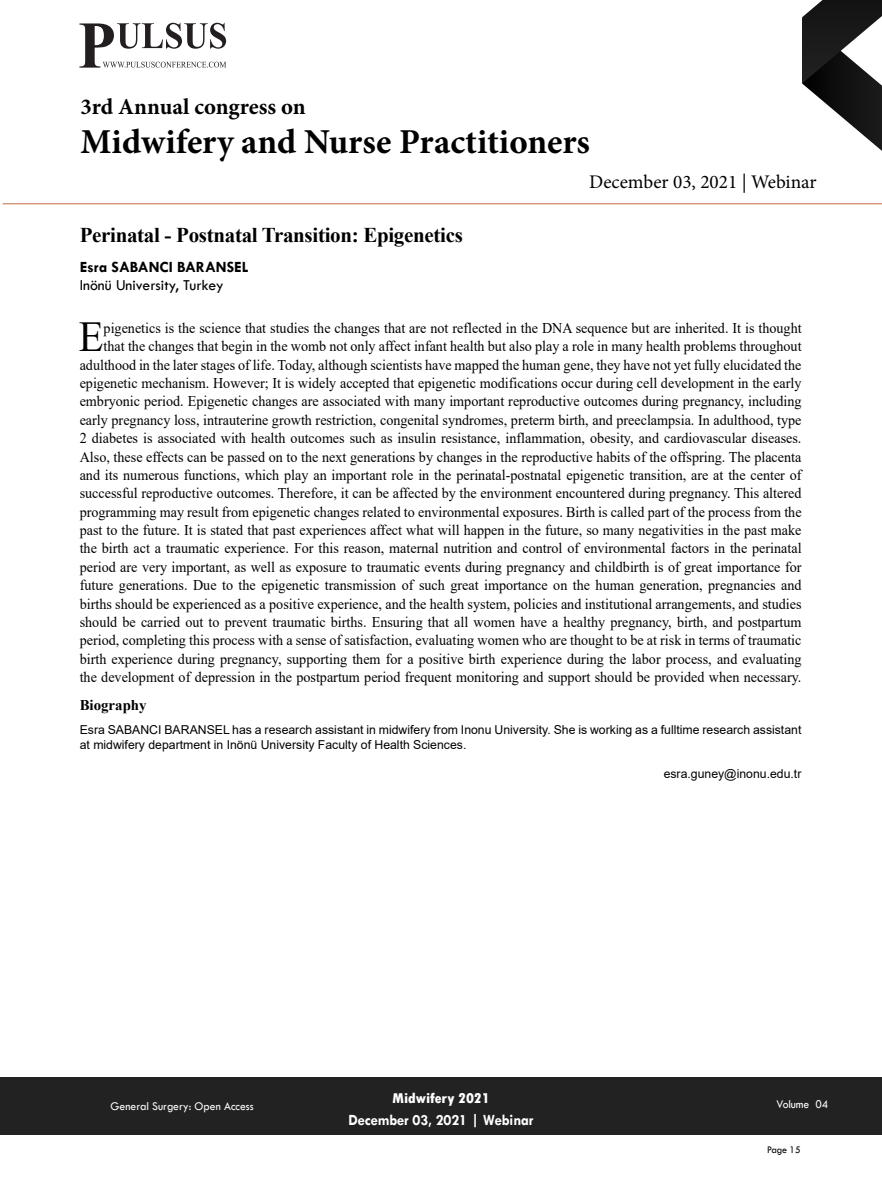
<style>
.page{position:relative;width:882px;height:1197px;background:#fff}
.page>*{position:absolute;margin:0;border:0;box-sizing:border-box;transform-origin:0 0}
.t1{font:42.7px "Times New Roman";color:#000;scale:.95 1}
.t2{font:700 35px "Minion Pro";color:#000}
.t3{font:700 22.75px "Minion Pro";color:#000}
.t4{font:700 21px "Times New Roman";letter-spacing:-.015em;color:#000}
.t5{font:19.25px "Minion Pro";color:#000}
.t6{font:700 15.75px "Tw Cen";letter-spacing:-.01em;color:#fff;scale:.95 1}
.t7{font:15.75px "Tw Cen";color:#000}
.t8{font:700 15.75px "Tw Cen";color:#000}
.t9{font:14.88px/18.4px "Times New Roman";color:#000;text-align:right;scale:.95 1}
.t10{font:800 condensed 14.88px "Tw Cen";letter-spacing:-.01em;color:#fff;scale:1.1 1}
.t11{font:700 14.88px "Times New Roman";color:#000}
.t12{font:12.25px/15.8px "Arial";color:#000}
.t13{font:12.25px "Tw Cen";color:#fff;scale:.95 1}
.t14{font:10.5px "Tw Cen";letter-spacing:-.02em;color:#000;scale:.95 1}
</style>
<div class="page">
<svg style="left:802px;top:0;width:80px;height:151px"></svg>
<div style="left:0;top:1077px;width:882px;height:58px;background:#222223"></div>
<svg style="left:79px;top:23px;width:147px;height:45px"></svg>
<hr style="left:3px;top:204px;width:879px;height:1px;background:#c56a3b">
<h3 class="t3" style="left:81px;top:91px;width:227px">3rd Annual congress on</h3>
<h2 class="t2" style="left:81px;top:117px;width:511px">Midwifery and Nurse Practitioners</h2>
<p class="t5" style="left:589px;top:169px;width:229px">December 03, 2021 | Webinar</p>
<h3 class="t4" style="left:80px;top:220px;width:385px">Perinatal - Postnatal Transition: Epigenetics</h3>
<p class="t8" style="left:80px;top:258px;width:170px">Esra SABANCI BARANSEL</p>
<p class="t7" style="left:80px;top:275px;width:145px">Inönü University, Turkey</p>
<h1 class="t1" style="left:79px;top:307px;width:28px">E</h1>
<p class="t9" style="left:80px;top:318px;width:761px">pigenetics is the science that studies the changes that are not reflected in the DNA sequence but are inherited. It is thought that the changes that begin in the womb not only affect infant health but also play a role in many health problems throughout adulthood in the later stages of life. Today, although scientists have mapped the human gene, they have not yet fully elucidated the epigenetic mechanism. However; It is widely accepted that epigenetic modifications occur during cell development in the early embryonic period. Epigenetic changes are associated with many important reproductive outcomes during pregnancy, including early pregnancy loss, intrauterine growth restriction, congenital syndromes, preterm birth, and preeclampsia. In adulthood, type 2 diabetes is associated with health outcomes such as insulin resistance, inflammation, obesity, and cardiovascular diseases.<br>Also, these effects can be passed on to the next generations by changes in the reproductive habits of the offspring. The placenta and its numerous functions, which play an important role in the perinatal-postnatal epigenetic transition, are at the center of successful reproductive outcomes. Therefore, it can be affected by the environment encountered during pregnancy. This altered programming may result from epigenetic changes related to environmental exposures. Birth is called part of the process from the past to the future. It is stated that past experiences affect what will happen in the future, so many negativities in the past make the birth act a traumatic experience. For this reason, maternal nutrition and control of environmental factors in the perinatal period are very important, as well as exposure to traumatic events during pregnancy and childbirth is of great importance for future generations. Due to the epigenetic transmission of such great importance on the human generation, pregnancies and births should be experienced as a positive experience, and the health system, policies and institutional arrangements, and studies should be carried out to prevent traumatic births. Ensuring that all women have a healthy pregnancy, birth, and postpartum period, completing this process with a sense of satisfaction, evaluating women who are thought to be at risk in terms of traumatic birth experience during pregnancy, supporting them for a positive birth experience during the labor process, and evaluating the development of depression in the postpartum period frequent monitoring and support should be provided when necessary.</p>
<p class="t11" style="left:80px;top:695px;width:68px">Biography</p>
<p class="t12" style="left:80px;top:721px;width:723px">Esra SABANCI BARANSEL has a research assistant in midwifery from Inonu University. She is working as a fulltime research assistant at midwifery department in Inönü University Faculty of Health Sciences.</p>
<p class="t12" style="left:664px;top:765px;width:139px">esra.guney@inonu.edu.tr</p>
<p class="t10" style="left:392px;top:1089px;width:90px">Midwifery 2021</p>
<p class="t6" style="left:348px;top:1111px;width:196px">December 03, 2021 | Webinar</p>
<p class="t13" style="left:111px;top:1099px;width:152px">General Surgery: Open Access</p>
<p class="t13" style="left:777px;top:1097px;width:56px">Volume 04</p>
<p class="t14" style="left:767px;top:1143px;width:37px">Page 15</p>
</div>
